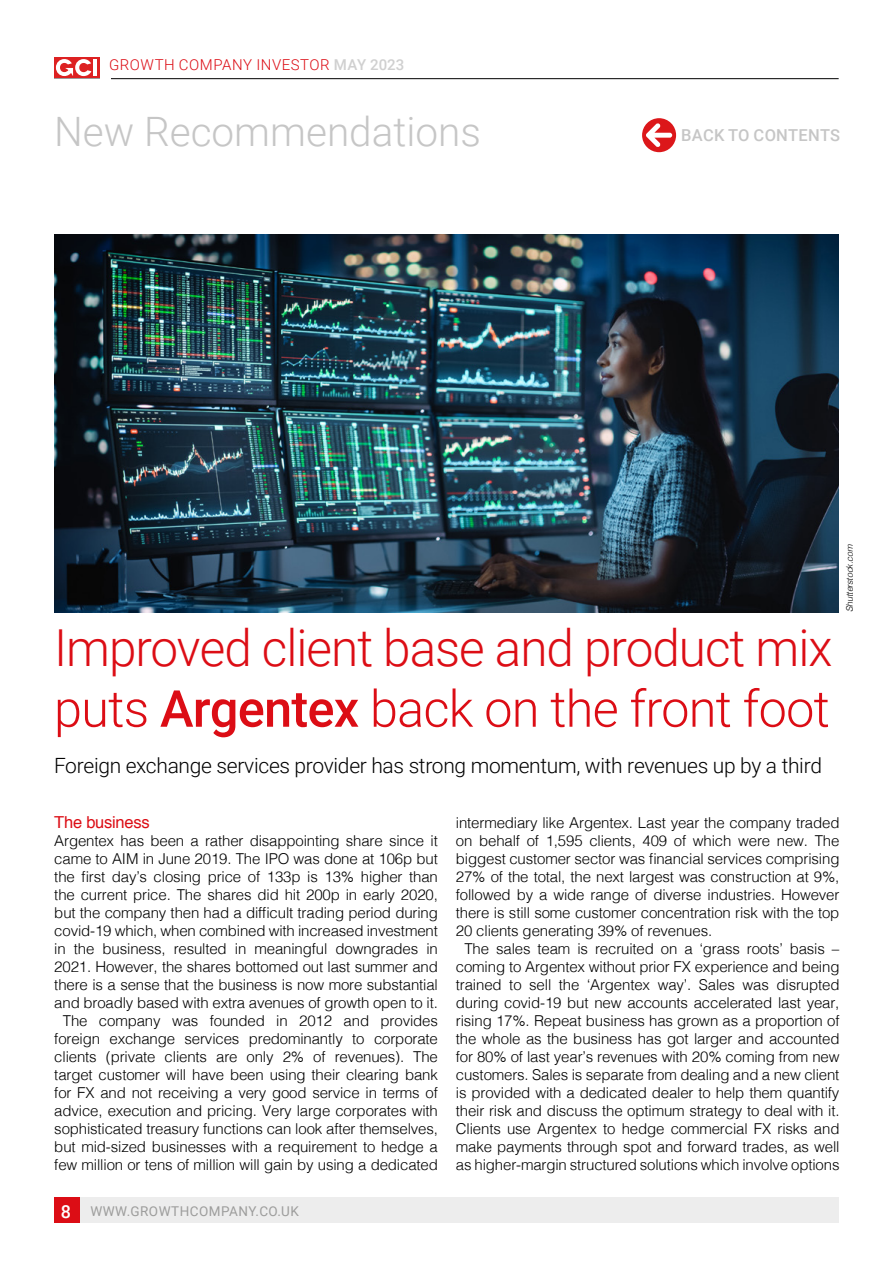
<style>
.page{position:relative;width:893px;height:1263px;background:#fff}
.page>*{position:absolute;margin:0;border:0;box-sizing:border-box;transform-origin:0 0}
.t1{font:300 51px/61.2px "Roboto";letter-spacing:-.02em;color:#dc0d15}
.t2{font:300 40.5px "Roboto";color:#c6c6c6}
.t3{font:300 21px "Roboto";letter-spacing:-.015em;color:#000}
.t4{font:500 16.5px "Roboto";letter-spacing:.015em;color:#c6c6c6}
.t5{font:16.5px "Helvetica";letter-spacing:-.015em;color:#dc0d15}
.t6{font:300 15px/18px "Helvetica";letter-spacing:-.01em;color:#000;text-align:center}
.t7{font:300 15px "Roboto";letter-spacing:.035em;color:#dc0d15}
.t8{font:13.5px "Roboto";letter-spacing:.035em;color:#9d9d9c}
.t9{font:italic 300 9px "Helvetica";color:#000}
.s1{font-weight:500;color:#d0d0d0}
.s2{font-weight:500}
.s3{font-weight:500;font-size:18px;color:#fff}
</style>
<div class="page">
<div style="left:54px;top:1197px;width:784px;height:25px;background:#ededed"></div>
<div style="left:54px;top:1197px;width:26px;height:25px;background:#dc0d15"></div>
<hr style="left:111px;top:78px;width:728px;height:1px;background:#000">
<div style="left:54px;top:57px;width:45px;height:22px;background:#dd2122"></div>
<hr style="left:54px;top:78px;width:45px;height:1px;background:#9d9c9e">
<hr style="left:93px;top:59px;width:4px;height:17px;background:#fff">
<svg style="left:56px;top:59px;width:35px;height:17px"></svg>
<img style="left:54px;top:234px;width:785px;height:378px">
<svg style="left:642px;top:118px;width:34px;height:34px"></svg>
<p class="t7" style="left:109px;top:54px;width:297px">GROWTH COMPANY INVESTOR <span class="s1">MAY 2023</span></p>
<h2 class="t2" style="left:54px;top:103px;width:428px">New Recommendations</h2>
<p class="t4" style="left:681px;top:123px;width:160px">BACK TO CONTENTS</p>
<p class="t9" style="left:842px;top:612px;width:69px;rotate:-90deg">Shutterstock.com</p>
<h1 class="t1" style="left:54px;top:615px;width:780px">Improved client base and product mix puts <span class="s2">Argentex</span> back on the front foot</h1>
<h3 class="t3" style="left:54px;top:751px;width:770px">Foreign exchange services provider has strong momentum, with revenues up by a third</h3>
<p class="t5" style="left:54px;top:809px;width:97px">The business</p>
<p class="t6" style="left:54px;top:831px;width:385px">Argentex has been a rather disappointing share since it came to AIM in June 2019. The IPO was done at 106p but the first day’s closing price of 133p is 13% higher than the current price. The shares did hit 200p in early 2020, but the company then had a difficult trading period during covid-19 which, when combined with increased investment in the business, resulted in meaningful downgrades in 2021. However, the shares bottomed out last summer and there is a sense that the business is now more substantial and broadly based with extra avenues of growth open to it.<br>The company was founded in 2012 and provides foreign exchange services predominantly to corporate clients (private clients are only 2% of revenues). The target customer will have been using their clearing bank for FX and not receiving a very good service in terms of advice, execution and pricing. Very large corporates with sophisticated treasury functions can look after themselves, but mid-sized businesses with a requirement to hedge a few million or tens of million will gain by using a dedicated</p>
<p class="t8" style="left:61px;top:1202px;width:239px"><span class="s3">8</span> WWW.GROWTHCOMPANY.CO.UK</p>
<p class="t6" style="left:456px;top:813px;width:385px">intermediary like Argentex. Last year the company traded</p>
<p class="t6" style="left:456px;top:831px;width:385px">on behalf of 1,595 clients, 409 of which were new. The</p>
<p class="t6" style="left:456px;top:849px;width:385px">biggest customer sector was financial services comprising</p>
<p class="t6" style="left:456px;top:867px;width:385px">27% of the total, the next largest was construction at 9%,</p>
<p class="t6" style="left:456px;top:885px;width:385px">followed by a wide range of diverse industries. However</p>
<p class="t6" style="left:456px;top:903px;width:385px">there is still some customer concentration risk with the top</p>
<p class="t6" style="left:456px;top:921px;width:258px">20 clients generating 39% of revenues.</p>
<p class="t6" style="left:464px;top:939px;width:377px">The sales team is recruited on a ‘grass roots’ basis –</p>
<p class="t6" style="left:456px;top:957px;width:385px">coming to Argentex without prior FX experience and being</p>
<p class="t6" style="left:456px;top:975px;width:385px">trained to sell the ‘Argentex way’. Sales was disrupted</p>
<p class="t6" style="left:456px;top:993px;width:385px">during covid-19 but new accounts accelerated last year,</p>
<p class="t6" style="left:456px;top:1011px;width:385px">rising 17%. Repeat business has grown as a proportion of</p>
<p class="t6" style="left:456px;top:1029px;width:385px">the whole as the business has got larger and accounted</p>
<p class="t6" style="left:456px;top:1047px;width:385px">for 80% of last year’s revenues with 20% coming from new</p>
<p class="t6" style="left:456px;top:1065px;width:385px">customers. Sales is separate from dealing and a new client</p>
<p class="t6" style="left:456px;top:1083px;width:385px">is provided with a dedicated dealer to help them quantify</p>
<p class="t6" style="left:456px;top:1101px;width:385px">their risk and discuss the optimum strategy to deal with it.</p>
<p class="t6" style="left:456px;top:1119px;width:385px">Clients use Argentex to hedge commercial FX risks and</p>
<p class="t6" style="left:456px;top:1137px;width:385px">make payments through spot and forward trades, as well</p>
<p class="t6" style="left:456px;top:1155px;width:385px">as higher-margin structured solutions which involve options</p>
</div>
